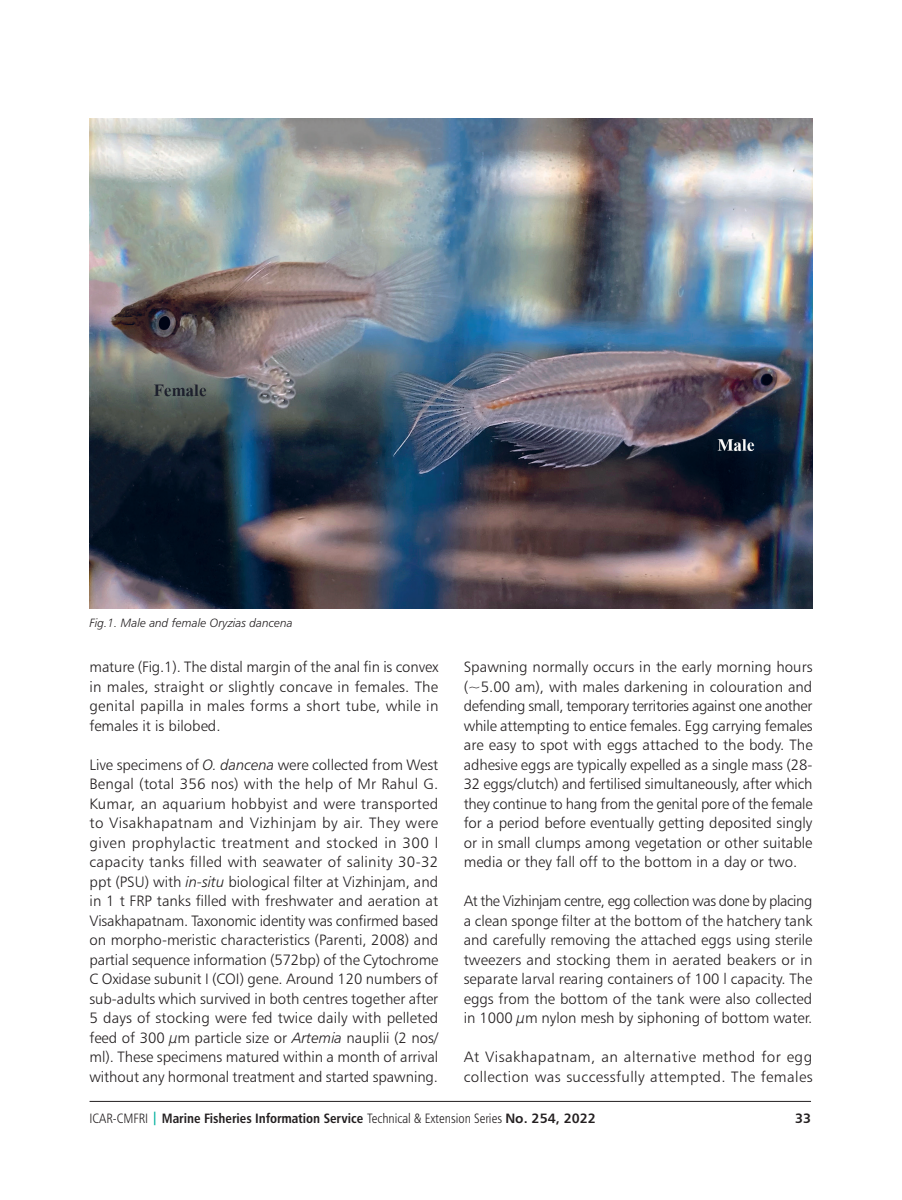
<style>
.page{position:relative;width:902px;height:1200px;background:#fff}
.page>*{position:absolute;margin:0;border:0;box-sizing:border-box;transform-origin:0 0}
.BODY{font:15px/19.5px "Humanist 777 BT Light B";color:#231f20;text-align:justify}
.BODY-2{font:15px/19.5px "Humanist 777 BT Light B";letter-spacing:.025em;color:#231f20}
.t1{font:13.5px "Humanist 777 BT Light Condensed B";color:#231f20}
.t2{font:13.5px "Humanist 777 BT Bold B";color:#231f20}
.FIG_LEG{font:12px "Humanist 777 BT Light Italic B";color:#231f20}
.s1{font-family:"Humanist 777 BT Light Italic B"}
.s2{font-family:"Humanist 777 BT Bold Condensed B";color:#00b09d}
.s3{font-family:"Humanist 777 BT Bold Condensed B"}
.s4{font-family:"Humanist 777 BT Bold B"}
</style>
<div class="page">
<hr style="left:90px;top:1101px;width:721px;height:1px;background:#231f20">
<img style="left:90px;top:118px;width:722px;height:491px">
<p class="FIG_LEG" style="left:90px;top:615px;width:205px">Fig.1. Male and female Oryzias dancena</p>
<p class="BODY" style="left:90px;top:657px;width:350px">mature (Fig.1). The distal margin of the anal fin is convex in males, straight or slightly concave in females. The genital papilla in males forms a short tube, while in females it is bilobed.</p>
<p class="BODY" style="left:90px;top:754px;width:350px">Live specimens of <span class="s1">O. dancena</span> were collected from West Bengal (total 356 nos) with the help of Mr Rahul G.<br>Kumar, an aquarium hobbyist and were transported to Visakhapatnam and Vizhinjam by air. They were given prophylactic treatment and stocked in 300 l capacity tanks filled with seawater of salinity 30-32 ppt (PSU) with <span class="s1">in-situ</span> biological filter at Vizhinjam, and in 1 t FRP tanks filled with freshwater and aeration at Visakhapatnam. Taxonomic identity was confirmed based on morpho-meristic characteristics (Parenti, 2008) and partial sequence information (572bp) of the Cytochrome C Oxidase subunit I (COI) gene. Around 120 numbers of sub-adults which survived in both centres together after 5 days of stocking were fed twice daily with pelleted feed of 300 µm particle size or <span class="s1">Artemia</span> nauplii (2 nos/ ml). These specimens matured within a month of arrival without any hormonal treatment and started spawning.</p>
<p class="BODY" style="left:464px;top:657px;width:350px">Spawning normally occurs in the early morning hours (~5.00 am), with males darkening in colouration and defending small, temporary territories against one another while attempting to entice females. Egg carrying females are easy to spot with eggs attached to the body. The adhesive eggs are typically expelled as a single mass (28- 32 eggs/clutch) and fertilised simultaneously, after which they continue to hang from the genital pore of the female for a period before eventually getting deposited singly or in small clumps among vegetation or other suitable media or they fall off to the bottom in a day or two.</p>
<p class="BODY" style="left:464px;top:891px;width:350px">At the Vizhinjam centre, egg collection was done by placing a clean sponge filter at the bottom of the hatchery tank and carefully removing the attached eggs using sterile tweezers and stocking them in aerated beakers or in separate larval rearing containers of 100 l capacity. The eggs from the bottom of the tank were also collected in 1000 µm nylon mesh by siphoning of bottom water.</p>
<p class="BODY-2" style="left:464px;top:1047px;width:350px">At Visakhapatnam, an alternative method for egg collection was successfully attempted. The females</p>
<p class="t1" style="left:90px;top:1110px;width:508px">ICAR-CMFRI <span class="s2">|</span> <span class="s3">Marine Fisheries Information Service</span> Technical &amp; Extension Series <span class="s4">No. 254, 2022</span></p>
<p class="t2" style="left:795px;top:1109px;width:18px">33</p>
</div>
